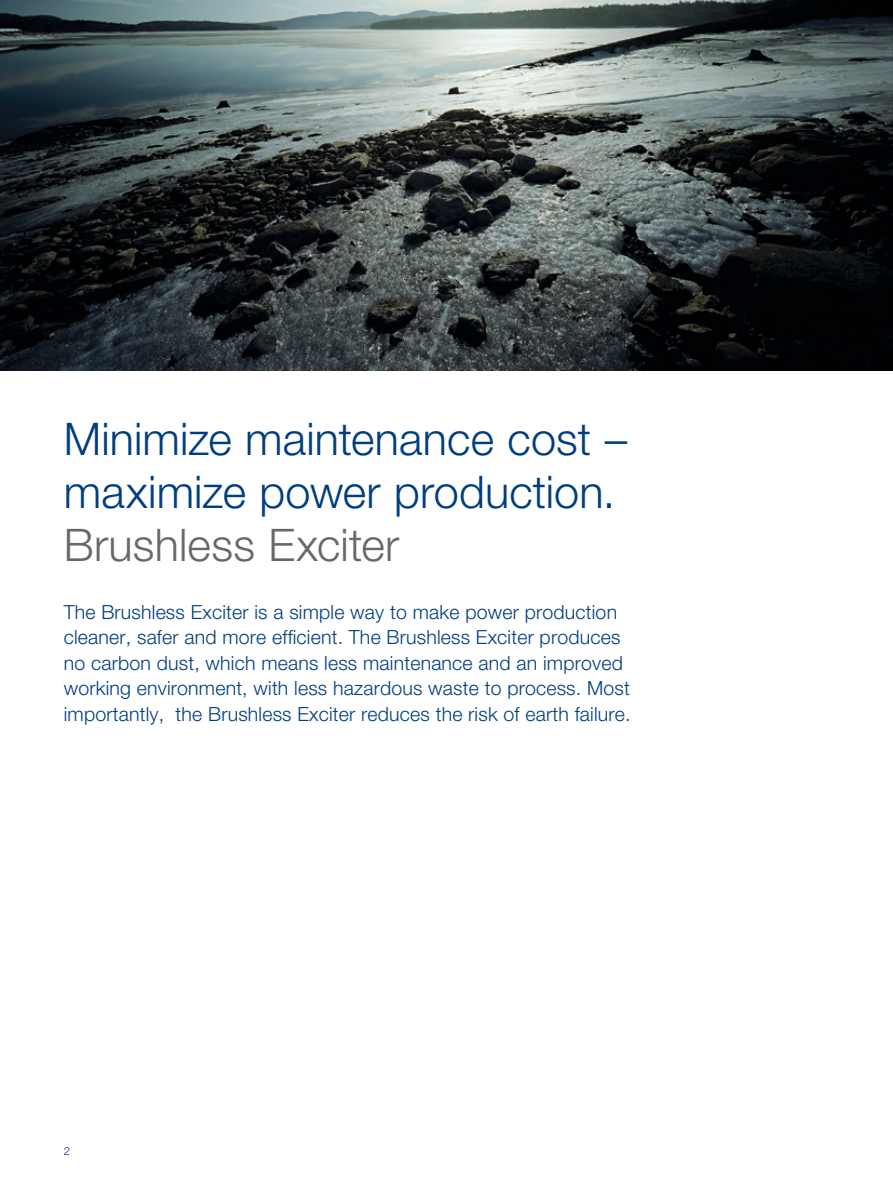
<style>
.page{position:relative;width:893px;height:1191px;background:#fff}
.page>*{position:absolute;margin:0;border:0;box-sizing:border-box;transform-origin:0 0}
.Headline_Voith_Blue{font:300 45px/53.1px "Helvetica Neue LT Pro";letter-spacing:.005em;color:#003e7f}
.Context{font:300 45px "Helvetica Neue LT Pro";letter-spacing:.005em;color:#686868}
.Introtext_Voith_Blue{font:300 19.5px/25.5px "Helvetica Neue LT Pro";letter-spacing:.01em;color:#003e7f}
.t1{font:300 11.25px "Helvetica Neue LT Pro";color:#003e7f}
</style>
<div class="page">
<img style="left:0;top:0;width:893px;height:370px">
<p class="Headline_Voith_Blue" style="left:64px;top:411px;width:565px">Minimize maintenance cost – maximize power production.</p>
<p class="Context" style="left:64px;top:518px;width:337px">Brushless Exciter</p>
<p class="Introtext_Voith_Blue" style="left:64px;top:599px;width:568px">The Brushless Exciter is a simple way to make power production cleaner, safer and more efficient. The Brushless Exciter produces no carbon dust, which means less maintenance and an improved working environment, with less hazardous waste to process. Most importantly, the Brushless Exciter reduces the risk of earth failure.</p>
<p class="t1" style="left:64px;top:1144px;width:8px">2</p>
</div>
